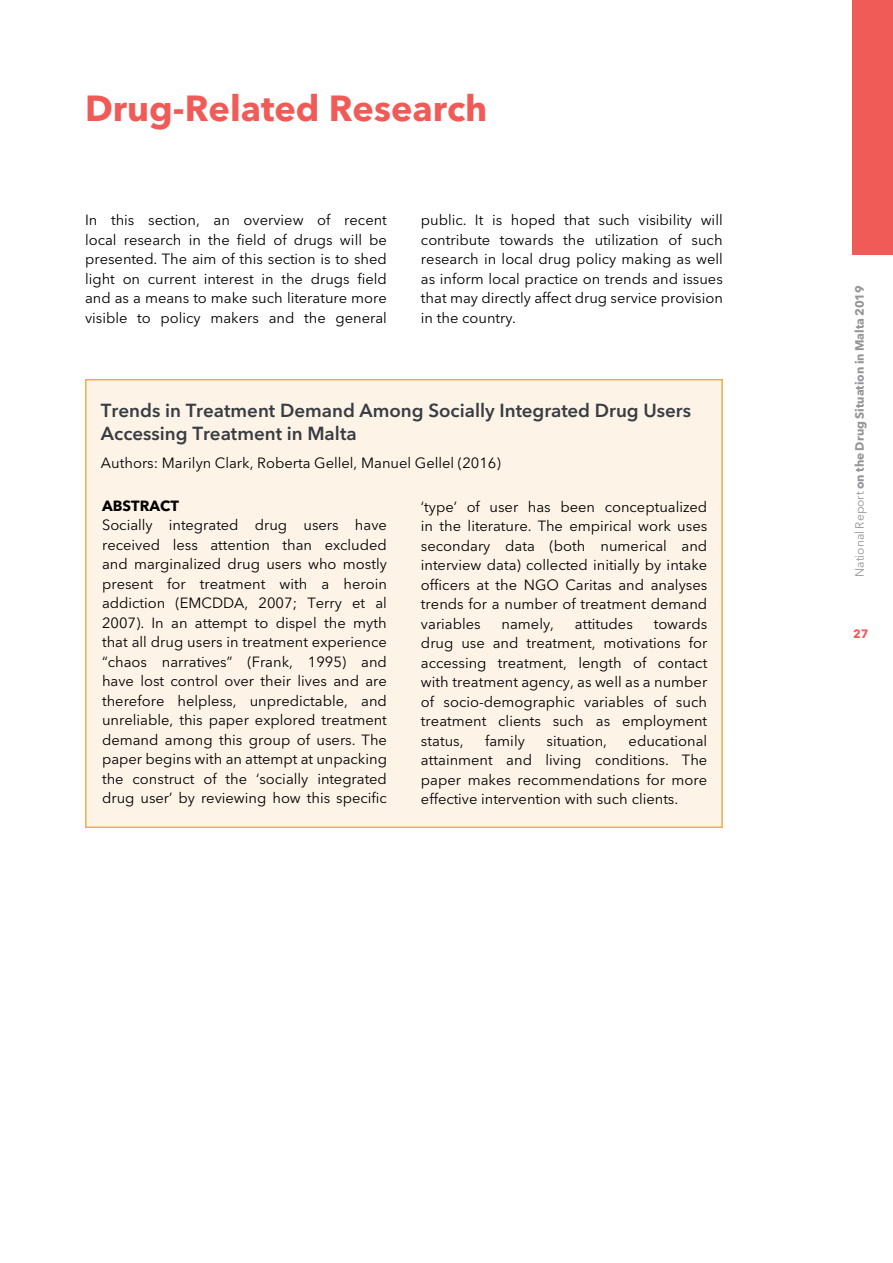
<style>
.page{position:relative;width:893px;height:1263px;background:#fff}
.page>*{position:absolute;margin:0;border:0;box-sizing:border-box;transform-origin:0 0}
.t1{font:700 36px "Avenir Next LT Pro";color:#f15b57}
.t2{font:600 18.75px/22.5px "Avenir Next LT Pro";color:#373d42}
.t3{font:14.7px/19.5px "Avenir Next LT Pro";color:#000;text-align:justify}
.t4{font:700 14.7px "Avenir Next LT Pro";color:#000}
.t5{font:700 12px "Avenir Next LT Pro";color:#939598}
.t6{font:700 12px "Avenir Next LT Pro";color:#f15b57}
.s1{font-weight:400}
</style>
<div class="page">
<div style="left:852px;top:0;width:41px;height:255px;background:#f15b57"></div>
<div style="left:85px;top:379px;width:638px;height:449px;background:#fef3e7;border:2px solid #f3ac4a"></div>
<h1 class="t1" style="left:85px;top:77px;width:404px">Drug-Related Research</h1>
<p class="t3" style="left:85px;top:210px;width:303px">In this section, an overview of recent local research in the field of drugs will be presented. The aim of this section is to shed light on current interest in the drugs field and as a means to make such literature more visible to policy makers and the general</p>
<p class="t3" style="left:421px;top:210px;width:303px">public. It is hoped that such visibility will contribute towards the utilization of such research in local drug policy making as well as inform local practice on trends and issues that may directly affect drug service provision in the country.</p>
<p class="t2" style="left:101px;top:399px;width:592px">Trends in Treatment Demand Among Socially Integrated Drug Users<br>Accessing Treatment in Malta</p>
<p class="t3" style="left:101px;top:452px;width:401px">Authors: Marilyn Clark, Roberta Gellel, Manuel Gellel (2016)</p>
<p class="t4" style="left:102px;top:493px;width:78px">ABSTRACT</p>
<p class="t3" style="left:102px;top:515px;width:286px">Socially integrated drug users have received less attention than excluded and marginalized drug users who mostly present for treatment with a heroin addiction (EMCDDA, 2007; Terry et al 2007). In an attempt to dispel the myth that all drug users in treatment experience “chaos narratives” (Frank, 1995) and have lost control over their lives and are therefore helpless, unpredictable, and unreliable, this paper explored treatment demand among this group of users. The paper begins with an attempt at unpacking the construct of the ‘socially integrated drug user’ by reviewing how this specific</p>
<p class="t3" style="left:421px;top:496px;width:288px">‘type’ of user has been conceptualized in the literature. The empirical work uses secondary data (both numerical and interview data) collected initially by intake officers at the NGO Caritas and analyses trends for a number of treatment demand variables</p>
<p class="t3" style="left:421px;top:613px;width:288px;text-indent:233px">towards drug use and treatment, motivations for accessing treatment, length of contact with treatment agency, as well as a number of socio-demographic variables of such treatment clients such as employment status,</p>
<p class="t3" style="left:502px;top:613px;width:54px">namely,</p>
<p class="t3" style="left:575px;top:613px;width:60px">attitudes</p>
<p class="t3" style="left:485px;top:730px;width:41px">family</p>
<p class="t3" style="left:546px;top:730px;width:62px">situation,</p>
<p class="t3" style="left:421px;top:730px;width:288px;text-indent:208px">educational attainment and living conditions. The paper makes recommendations for more effective intervention with such clients.</p>
<p class="t5" style="left:849px;top:577px;width:293px;rotate:-90deg"><span class="s1">National Report</span> on the Drug Situation in Malta 2019</p>
<p class="t6" style="left:853px;top:623px;width:17px">27</p>
</div>
